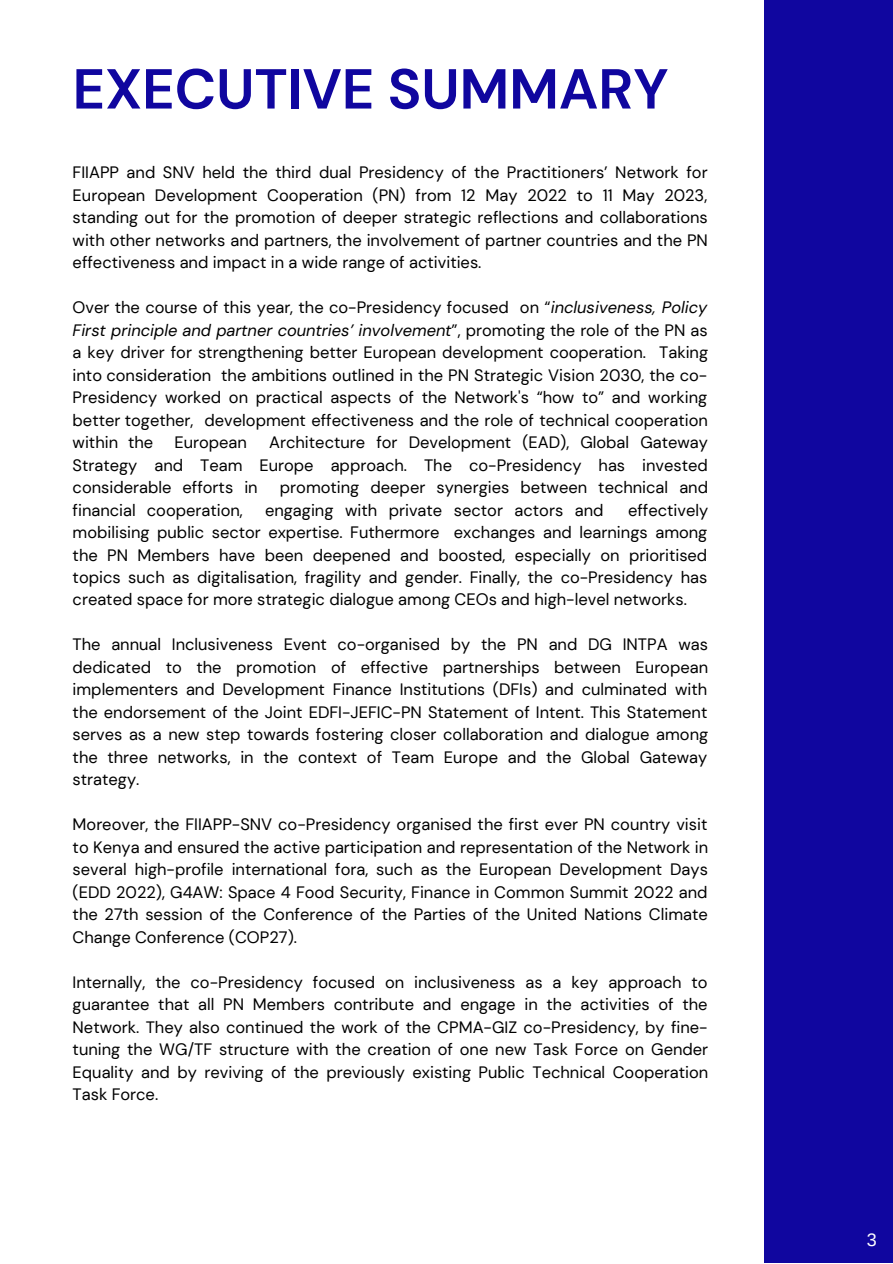
<style>
.page{position:relative;width:893px;height:1264px;background:#fff}
.page>*{position:absolute;margin:0;border:0;box-sizing:border-box;transform-origin:0 0}
.t1{font:700 56.25px "DM Sans";color:#10069f}
.t2{font:18px "Arimo";color:#fff}
.t3{font:16.5px/22.5px "DM Sans";color:#000;text-align:justify}
.s1{font-style:italic}
</style>
<div class="page">
<div style="left:764px;top:0;width:128px;height:1262px;background:#10069f"></div>
<p class="t1" style="left:73px;top:53px;width:597px">EXECUTIVE SUMMARY</p>
<p class="t3" style="left:73px;top:161px;width:636px">FIIAPP and SNV held the third dual Presidency of the Practitioners’ Network for European Development Cooperation (PN) from 12 May 2022 to 11 May 2023, standing out for the promotion of deeper strategic reflections and collaborations with other networks and partners, the involvement of partner countries and the PN effectiveness and impact in a wide range of activities.</p>
<p class="t3" style="left:73px;top:296px;width:637px">Over the course of this year, the co-Presidency focused on “<span class="s1">inclusiveness, Policy First principle and partner countries’ involvement</span>”, promoting the role of the PN as a key driver for strengthening better European development cooperation. Taking into consideration the ambitions outlined in the PN Strategic Vision 2030, the co-Presidency worked on practical aspects of the Network's “how to” and working better together, development effectiveness and the role of technical cooperation within the</p>
<p class="t3" style="left:73px;top:431px;width:637px;text-indent:196px">Architecture for Development (EAD), Global Gateway Strategy and Team Europe approach. The co-Presidency has invested considerable efforts in</p>
<p class="t3" style="left:174px;top:431px;width:74px">European</p>
<p class="t3" style="left:280px;top:476px;width:429px">promoting deeper synergies between technical and</p>
<p class="t3" style="left:73px;top:498px;width:172px">financial cooperation,</p>
<p class="t3" style="left:265px;top:498px;width:340px">engaging with private sector actors and</p>
<p class="t3" style="left:73px;top:498px;width:637px;text-indent:555px">effectively mobilising public sector expertise. Futhermore exchanges and learnings among the PN Members have been deepened and boosted, especially on prioritised topics such as digitalisation, fragility and gender. Finally, the co-Presidency has created space for more strategic dialogue among CEOs and high-level networks.</p>
<p class="t3" style="left:73px;top:633px;width:637px">The annual Inclusiveness Event co-organised by the PN and DG INTPA was dedicated to the promotion of effective partnerships between European implementers and Development Finance Institutions (DFIs) and culminated with the endorsement of the Joint EDFI-JEFIC-PN Statement of Intent. This Statement serves as a new step towards fostering closer collaboration and dialogue among the three networks, in the context of Team Europe and the Global Gateway strategy.</p>
<p class="t3" style="left:73px;top:813px;width:637px">Moreover, the FIIAPP-SNV co-Presidency organised the first ever PN country visit to Kenya and ensured the active participation and representation of the Network in several high-profile international fora, such as the European Development Days (EDD 2022), G4AW: Space 4 Food Security, Finance in Common Summit 2022 and the 27th session of the Conference of the Parties of the United Nations Climate Change Conference (COP27).</p>
<p class="t3" style="left:73px;top:971px;width:637px">Internally, the co-Presidency focused on inclusiveness as a key approach to guarantee that all PN Members contribute and engage in the activities of the Network. They also continued the work of the CPMA-GIZ co-Presidency, by fine&shy;tuning the WG/TF structure with the creation of one new Task Force on Gender Equality and by reviving of the previously existing Public Technical Cooperation Task Force.</p>
<p class="t2" style="left:866px;top:1229px;width:11px">3</p>
</div>
